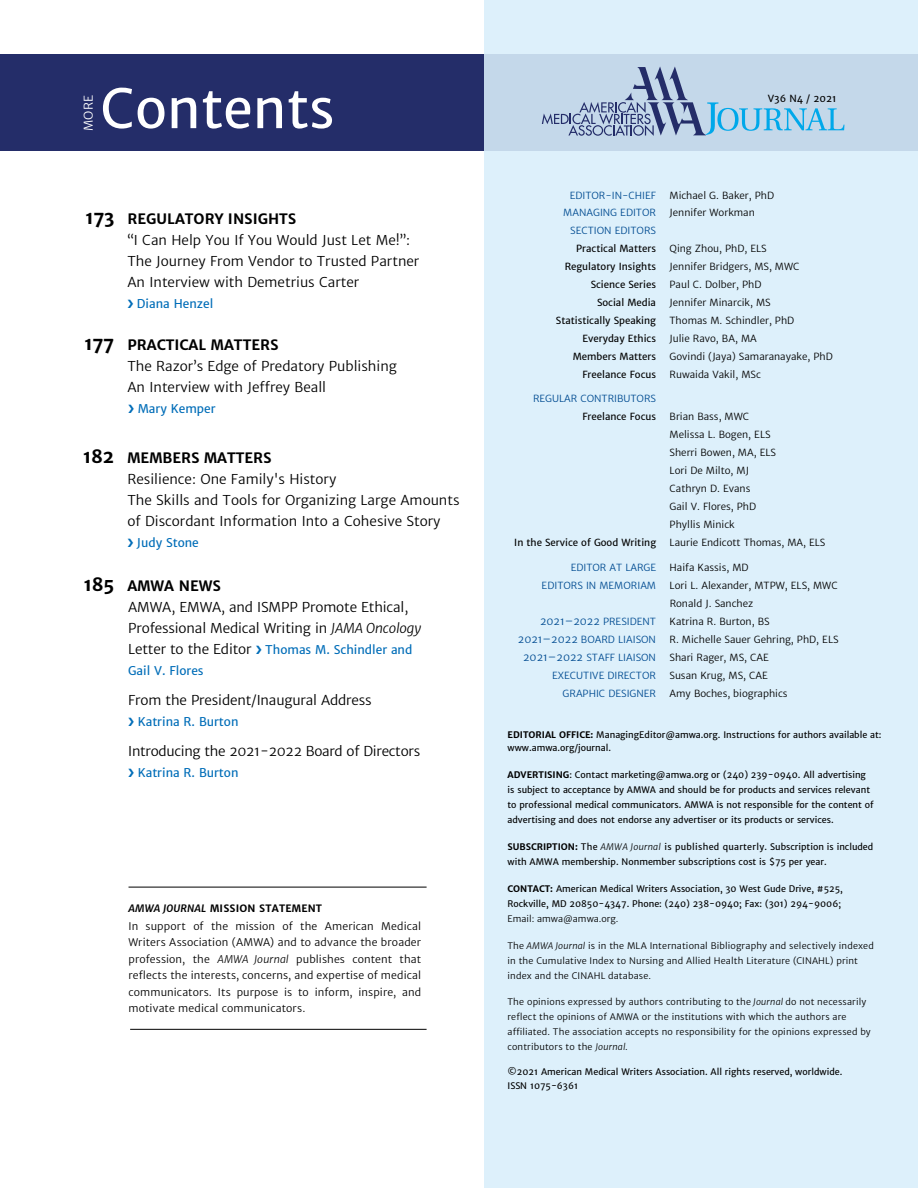
<style>
.page{position:relative;width:918px;height:1188px;background:#fff}
.page>*{position:absolute;margin:0;border:0;box-sizing:border-box;transform-origin:0 0}
.t1{font:54px "Merriweather Sans";color:#fff}
.t2{font:700 14.25px "Merriweather Sans";color:#000}
.t3{font:13.5px/21px "Merriweather Sans";color:#000}
.t4{font:13.5px "Merriweather Sans";letter-spacing:-.02em;color:#000}
.t5{font:12px/21px "Merriweather Sans";color:#006db8}
.t6{font:12px "Merriweather Sans";color:#fff}
.t7{font:10.5px/16.5px "Merriweather Sans";letter-spacing:.01em;color:#000;text-align:justify}
.t8{font:10.5px "Merriweather Sans";color:#004b91}
.t9{font:700 10.2px "Merriweather Sans";letter-spacing:.02em;color:#000}
.t10{font:9.75px/18px "Merriweather Sans";color:#000}
.t11{font:9.75px "Merriweather Sans";color:#000}
.t12{font:9.75px "Merriweather Sans";color:#004b91}
.t13{font:9px/15px "Merriweather Sans";color:#000}
.t14{font:9px/15px "Merriweather Sans";letter-spacing:.015em;color:#000}
.s1{font-size:18px}
.s2{font-style:italic}
.s3{font-size:13.5px;color:#000}
.s4{font-size:9.75px}
.s5{font-size:10.5px}
.s6{font-weight:700}
</style>
<div class="page">
<div style="left:0;top:55px;width:918px;height:96px;background:#242d69"></div>
<div style="left:484px;top:0;width:434px;height:1188px;background:#d9effb"></div>
<svg style="left:542px;top:67px;width:302px;height:69px;background:#a9c3dc"></svg>
<hr style="left:130px;top:1029px;width:297px;height:1px;background:#000">
<hr style="left:129px;top:887px;width:298px;height:1px;background:#000">
<h1 class="t1" style="left:100px;top:75px;width:236px">Contents</h1>
<h3 class="t6" style="left:81px;top:131px;width:37px;rotate:-90deg">MORE</h3>
<p class="t11" style="left:768px;top:93px;width:70px">V36 N4 / 2021</p>
<h2 class="t2" style="left:85px;top:210px;width:213px"><span class="s1">173</span> REGULATORY INSIGHTS</h2>
<h3 class="t3" style="left:127px;top:230px;width:293px">“I Can Help You If You Would Just Let Me!”:<br>The Journey From Vendor to Trusted Partner<br>An Interview with Demetrius Carter</h3>
<h3 class="t5" style="left:137px;top:293px;width:78px">Diana Henzel</h3>
<h2 class="t2" style="left:84px;top:336px;width:196px"><span class="s1">177</span> PRACTICAL MATTERS</h2>
<h3 class="t3" style="left:127px;top:356px;width:271px">The Razor’s Edge of Predatory Publishing<br>An Interview with Jeffrey Beall</h3>
<h3 class="t5" style="left:138px;top:398px;width:79px">Mary Kemper</h3>
<h2 class="t2" style="left:83px;top:450px;width:190px"><span class="s1">182</span> MEMBERS MATTERS</h2>
<h3 class="t3" style="left:127px;top:469px;width:334px">Resilience: One Family's History<br>The Skills and Tools for Organizing Large Amounts of Discordant Information Into a Cohesive Story</h3>
<h3 class="t5" style="left:137px;top:533px;width:63px">Judy Stone</h3>
<h2 class="t2" style="left:84px;top:577px;width:139px"><span class="s1">185</span> AMWA NEWS</h2>
<h3 class="t3" style="left:128px;top:597px;width:295px">AMWA, EMWA, and ISMPP Promote Ethical,<br>Professional Medical Writing in <span class="s2">JAMA Oncology</span></h3>
<h3 class="t5" style="left:128px;top:639px;width:286px"><span class="s3">Letter to the Editor</span> Thomas M. Schindler and<br>Gail V. Flores</h3>
<h3 class="t3" style="left:128px;top:689px;width:245px">From the President/Inaugural Address</h3>
<h3 class="t5" style="left:138px;top:711px;width:102px">Katrina R. Burton</h3>
<h3 class="t4" style="left:128px;top:742px;width:294px">Introducing the 2021-2022 Board of Directors</h3>
<h3 class="t5" style="left:138px;top:762px;width:102px">Katrina R. Burton</h3>
<p class="t9" style="left:129px;top:902px;width:195px"><span class="s2">AMWA JOURNAL</span> MISSION STATEMENT</p>
<p class="t7" style="left:129px;top:918px;width:294px">In support of the mission of the American Medical Writers Association (AMWA) and to advance the broader profession, the <span class="s2">AMWA Journal</span> publishes content that reflects the interests, concerns, and expertise of medical communicators. Its purpose is to inform, inspire, and motivate medical communicators.</p>
<p class="t12" style="left:570px;top:190px;width:88px">EDITOR-IN-CHIEF</p>
<p class="t10" style="left:670px;top:187px;width:106px">Michael G. Baker, PhD</p>
<p class="t12" style="left:563px;top:206px;width:94px">MANAGING EDITOR</p>
<p class="t10" style="left:670px;top:203px;width:87px">Jennifer Workman</p>
<p class="t12" style="left:570px;top:224px;width:87px">SECTION EDITORS</p>
<p class="t11" style="left:576px;top:242px;width:81px">Practical Matters</p>
<p class="t10" style="left:670px;top:239px;width:99px">Qing Zhou, PhD, ELS</p>
<p class="t11" style="left:565px;top:260px;width:93px">Regulatory Insights</p>
<p class="t10" style="left:670px;top:257px;width:132px">Jennifer Bridgers, MS, MWC</p>
<p class="t11" style="left:591px;top:278px;width:67px">Science Series</p>
<p class="t10" style="left:670px;top:275px;width:93px">Paul C. Dolber, PhD</p>
<p class="t11" style="left:597px;top:296px;width:60px">Social Media</p>
<p class="t10" style="left:670px;top:293px;width:103px">Jennifer Minarcik, MS</p>
<p class="t11" style="left:556px;top:314px;width:102px">Statistically Speaking</p>
<p class="t10" style="left:670px;top:311px;width:126px">Thomas M. Schindler, PhD</p>
<p class="t11" style="left:582px;top:332px;width:75px">Everyday Ethics</p>
<p class="t10" style="left:670px;top:329px;width:89px">Julie Ravo, BA, MA</p>
<p class="t11" style="left:573px;top:350px;width:85px">Members Matters</p>
<p class="t10" style="left:670px;top:347px;width:165px">Govindi (Jaya) Samaranayake, PhD</p>
<p class="t11" style="left:582px;top:368px;width:75px">Freelance Focus</p>
<p class="t10" style="left:670px;top:365px;width:93px">Ruwaida Vakil, MSc</p>
<p class="t12" style="left:533px;top:392px;width:125px">REGULAR CONTRIBUTORS</p>
<p class="t11" style="left:582px;top:410px;width:75px">Freelance Focus</p>
<p class="t10" style="left:670px;top:407px;width:108px">Brian Bass, MWC<br>Melissa L. Bogen, ELS<br>Sherri Bowen, MA, ELS<br>Lori De Milto, MJ<br>Cathryn D. Evans<br>Gail V. Flores, PhD<br>Phyllis Minick</p>
<p class="t11" style="left:514px;top:536px;width:143px">In the Service of Good Writing</p>
<p class="t10" style="left:670px;top:533px;width:157px">Laurie Endicott Thomas, MA, ELS</p>
<p class="t12" style="left:571px;top:562px;width:87px">EDITOR AT LARGE</p>
<p class="t10" style="left:670px;top:559px;width:80px">Haifa Kassis, MD</p>
<p class="t12" style="left:542px;top:580px;width:116px">EDITORS IN MEMORIAM</p>
<p class="t10" style="left:670px;top:577px;width:170px">Lori L. Alexander, MTPW, ELS, MWC<br>Ronald J. Sanchez</p>
<p class="t8" style="left:540px;top:615px;width:118px">2021–2022 <span class="s4">PRESIDENT</span></p>
<p class="t10" style="left:670px;top:613px;width:102px">Katrina R. Burton, BS</p>
<p class="t12" style="left:518px;top:634px;width:140px"><span class="s5">2021–2022</span> BOARD LIAISON</p>
<p class="t10" style="left:670px;top:631px;width:171px">R. Michelle Sauer Gehring, PhD, ELS</p>
<p class="t12" style="left:523px;top:652px;width:134px"><span class="s5">2021–2022</span> STAFF LIAISON</p>
<p class="t10" style="left:670px;top:649px;width:101px">Shari Rager, MS, CAE</p>
<p class="t12" style="left:552px;top:670px;width:105px">EXECUTIVE DIRECTOR</p>
<p class="t10" style="left:670px;top:667px;width:100px">Susan Krug, MS, CAE</p>
<p class="t12" style="left:563px;top:688px;width:95px">GRAPHIC DESIGNER</p>
<p class="t10" style="left:670px;top:685px;width:119px">Amy Boches, biographics</p>
<p class="t13" style="left:508px;top:728px;width:376px;line-height:13.5px"><span class="s6">EDITORIAL OFFICE:</span> ManagingEditor@amwa.org. Instructions for authors available at: www.amwa.org/journal.</p>
<p class="t13" style="left:508px;top:768px;width:368px"><span class="s6">ADVERTISING</span>: Contact marketing@amwa.org or (240) 239-0940. All advertising is subject to acceptance by AMWA and should be for products and services relevant to professional medical communicators. AMWA is not responsible for the content of advertising and does not endorse any advertiser or its products or services.</p>
<p class="t13" style="left:508px;top:840px;width:367px"><span class="s6">SUBSCRIPTION:</span> The <span class="s2">AMWA Journal</span> is published quarterly. Subscription is included with AMWA membership. Nonmember subscriptions cost is $75 per year.</p>
<p class="t13" style="left:508px;top:882px;width:337px"><span class="s6">CONTACT:</span> American Medical Writers Association, 30 West Gude Drive, #525,<br>Rockville, MD 20850-4347. Phone: (240) 238-0940; Fax: (301) 294-9006;</p>
<p class="t14" style="left:508px;top:912px;width:112px">Email: amwa@amwa.org.</p>
<p class="t14" style="left:508px;top:939px;width:368px">The <span class="s2">AMWA Journal</span> is in the MLA International Bibliography and selectively indexed in the Cumulative Index to Nursing and Allied Health Literature (CINAHL) print index and the CINAHL database.</p>
<p class="t14" style="left:508px;top:994px;width:365px">The opinions expressed by authors contributing to the <span class="s2">Journal</span> do not necessarily reflect the opinions of AMWA or the institutions with which the authors are affiliated. The association accepts no responsibility for the opinions expressed by contributors to the <span class="s2">Journal</span>.</p>
<p class="t13" style="left:508px;top:1065px;width:336px;line-height:13.5px">©2021 American Medical Writers Association. All rights reserved, worldwide.<br>ISSN 1075-6361</p>
</div>
